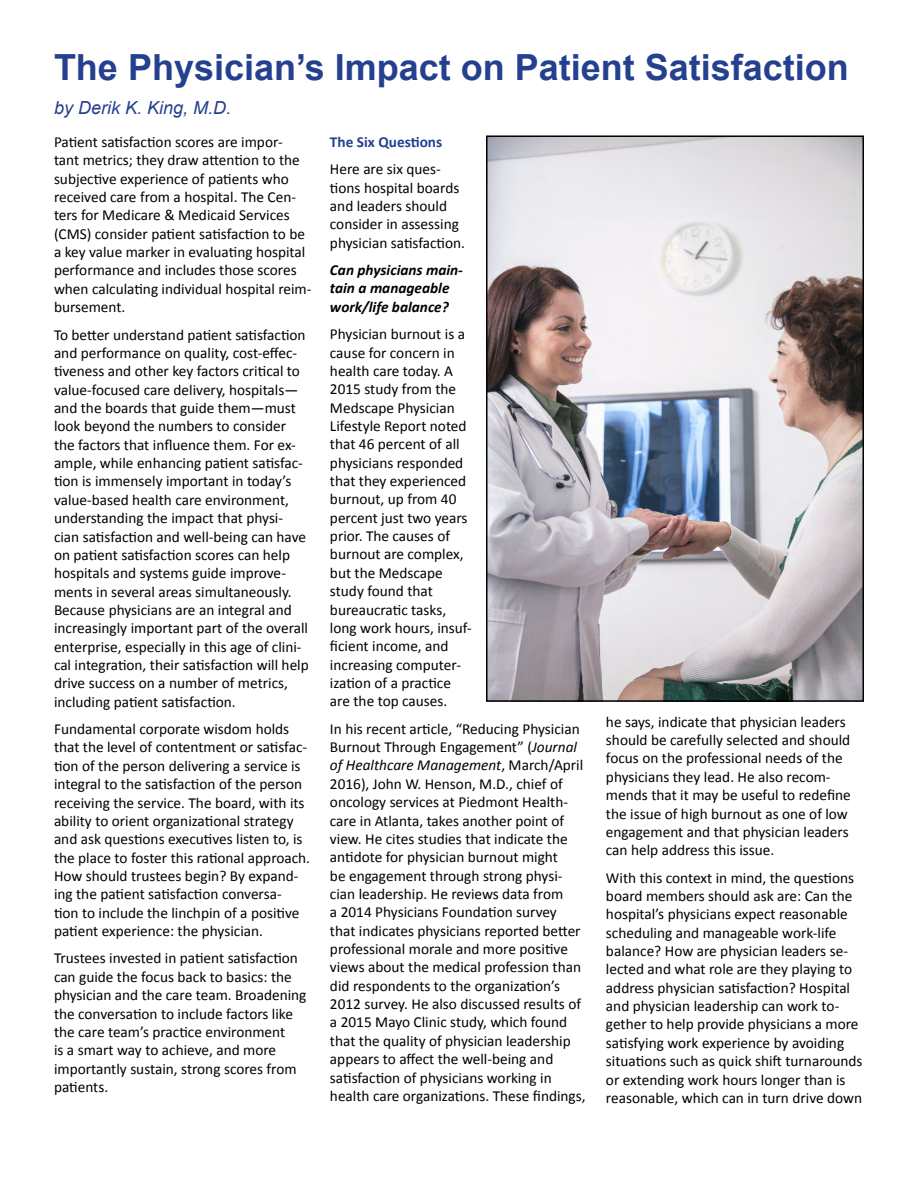
<style>
.page{position:relative;width:918px;height:1188px;background:#fff}
.page>*{position:absolute;margin:0;border:0;box-sizing:border-box;transform-origin:0 0}
.t1{font:700 36px "Arial";color:#25408f}
.t2{font:italic 18px "Arial";color:#25408f}
.t3{font:15.3px/18.3px "Calibri";color:#000}
.t4{font:italic 700 15.3px/18.3px "Calibri";color:#000}
.t5{font:700 15.3px "Calibri";color:#25408f}
.s1{font-style:italic}
</style>
<div class="page">
<img style="left:489px;top:138px;width:372px;height:561px">
<div style="left:486px;top:135px;width:378px;height:567px;border:2px solid #000"></div>
<h1 class="t1" style="left:54px;top:44px;width:796px">The Physician’s Impact on Patient Satisfaction</h1>
<p class="t2" style="left:54px;top:96px;width:179px">by Derik K. King, M.D.</p>
<p class="t3" style="left:54px;top:133px;width:259px">Patient satisfaction scores are impor&shy;tant metrics; they draw attention to the subjective experience of patients who received care from a hospital. The Cen&shy;ters for Medicare &amp; Medicaid Services (CMS) consider patient satisfaction to be a key value marker in evaluating hospital performance and includes those scores when calculating individual hospital reim&shy;bursement.</p>
<p class="t3" style="left:54px;top:325px;width:256px">To better understand patient satisfaction and performance on quality, cost-effec&shy;tiveness and other key factors critical to value-focused care delivery, hospitals— and the boards that guide them—must look beyond the numbers to consider the factors that influence them. For ex&shy;ample, while enhancing patient satisfac&shy;tion is immensely important in today’s value-based health care environment, understanding the impact that physi&shy;cian satisfaction and well-being can have on patient satisfaction scores can help hospitals and systems guide improve&shy;ments in several areas simultaneously.<br>Because physicians are an integral and increasingly important part of the overall enterprise, especially in this age of clini&shy;cal integration, their satisfaction will help drive success on a number of metrics, including patient satisfaction.</p>
<p class="t3" style="left:54px;top:720px;width:258px">Fundamental corporate wisdom holds that the level of contentment or satisfac&shy;tion of the person delivering a service is integral to the satisfaction of the person receiving the service. The board, with its ability to orient organizational strategy and ask questions executives listen to, is the place to foster this rational approach.<br>How should trustees begin? By expand&shy;ing the patient satisfaction conversa-<br>tion to include the linchpin of a positive patient experience: the physician.</p>
<p class="t3" style="left:54px;top:949px;width:254px">Trustees invested in patient satisfaction can guide the focus back to basics: the physician and the care team. Broadening the conversation to include factors like the care team’s practice environment<br>is a smart way to achieve, and more importantly sustain, strong scores from patients.</p>
<p class="t5" style="left:330px;top:132px;width:114px">The Six Questions</p>
<p class="t3" style="left:330px;top:160px;width:137px">Here are six ques&shy;tions hospital boards and leaders should consider in assessing physician satisfaction.</p>
<p class="t4" style="left:330px;top:261px;width:135px">Can physicians main&shy;tain a manageable work/life balance?</p>
<p class="t3" style="left:330px;top:325px;width:143px">Physician burnout is a cause for concern in health care today. A<br>2015 study from the<br>Medscape Physician<br>Lifestyle Report noted that 46 percent of all physicians responded that they experienced burnout, up from 40 percent just two years prior. The causes of burnout are complex, but the Medscape study found that bureaucratic tasks, long work hours, insuf&shy;ficient income, and increasing computer&shy;ization of a practice are the top causes.</p>
<p class="t3" style="left:330px;top:720px;width:257px">In his recent article, “Reducing Physician Burnout Through Engagement” (<span class="s1">Journal of Healthcare Management</span>, March/April 2016), John W. Henson, M.D., chief of oncology services at Piedmont Health&shy;care in Atlanta, takes another point of view. He cites studies that indicate the antidote for physician burnout might<br>be engagement through strong physi&shy;cian leadership. He reviews data from<br>a 2014 Physicians Foundation survey that indicates physicians reported better professional morale and more positive views about the medical profession than did respondents to the organization’s 2012 survey. He also discussed results of a 2015 Mayo Clinic study, which found that the quality of physician leadership appears to affect the well-being and satisfaction of physicians working in health care organizations. These findings,</p>
<p class="t3" style="left:606px;top:713px;width:246px">he says, indicate that physician leaders should be carefully selected and should focus on the professional needs of the physicians they lead. He also recom&shy;mends that it may be useful to redefine the issue of high burnout as one of low engagement and that physician leaders can help address this issue.</p>
<p class="t3" style="left:606px;top:868px;width:258px">With this context in mind, the questions board members should ask are: Can the hospital’s physicians expect reasonable scheduling and manageable work-life balance? How are physician leaders se&shy;lected and what role are they playing to address physician satisfaction? Hospital and physician leadership can work to&shy;gether to help provide physicians a more satisfying work experience by avoiding situations such as quick shift turnarounds or extending work hours longer than is reasonable, which can in turn drive down</p>
</div>
